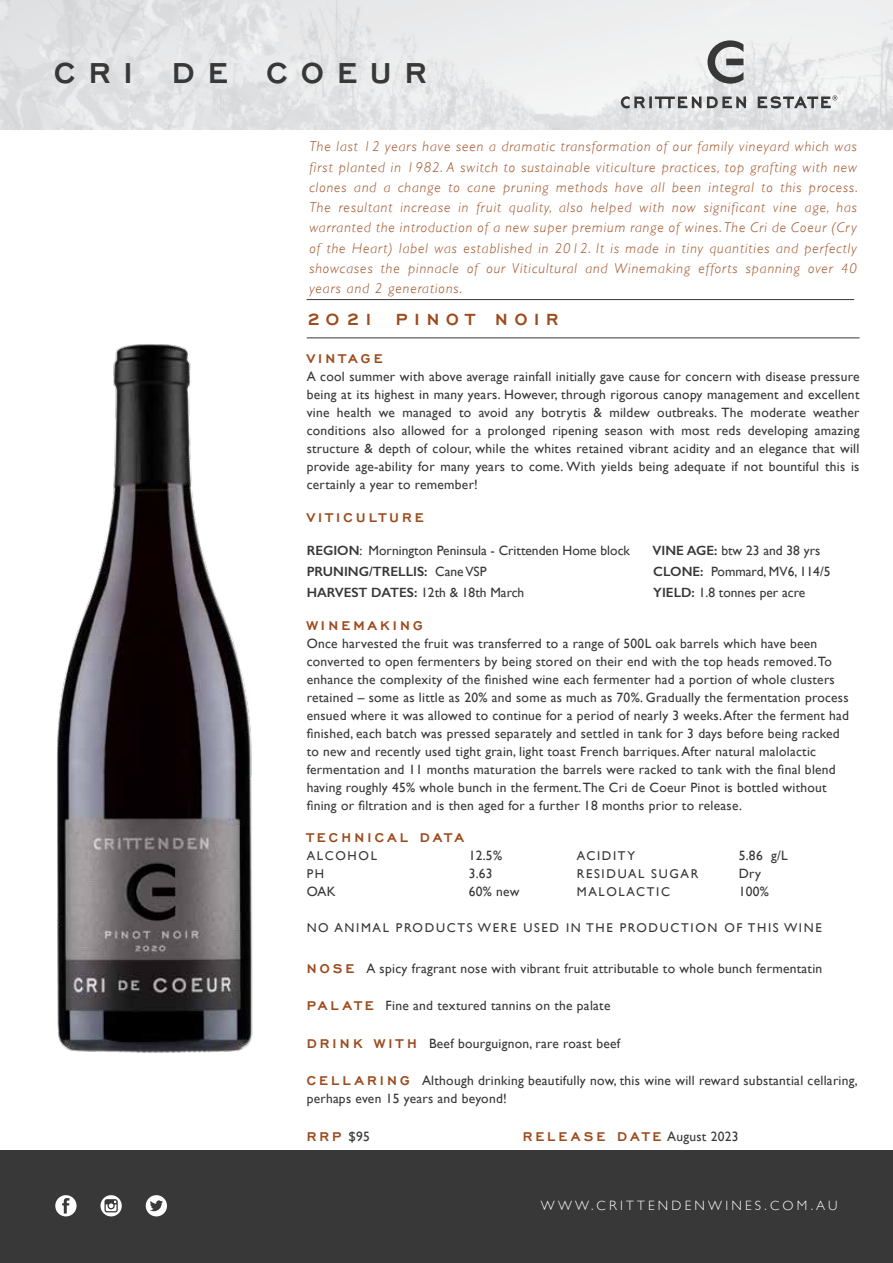
<style>
.page{position:relative;width:893px;height:1263px;background:#fff}
.page>*{position:absolute;margin:0;border:0;box-sizing:border-box;transform-origin:0 0}
.t1{font:700 37.5px "Engravers Gothic";letter-spacing:.36em;color:#383839}
.t2{font:700 21px "Engravers Gothic";letter-spacing:.33em;color:#9c4b1d}
.t3{font:700 16.5px "Engravers Gothic";letter-spacing:.2em;color:#9c4b1d}
.t4{font:italic 300 14.25px/20.2px "Gill Sans";letter-spacing:.07em;color:#9c4b1d;text-align:justify}
.t5{font:13.5px/18px "Gill Sans";letter-spacing:.02em;color:#383839}
.t6{font:13.5px "Gill Sans";color:#383839}
.t7{font:300 13.5px "Gill Sans";letter-spacing:.24em;color:#fff}
.t8{font:600 13.5px "Gill Sans";color:#383839}
.t9{font:12.75px "Gill Sans";letter-spacing:.13em;color:#383839}
.s1{font-weight:600}
.s2{font-weight:400}
.s3{font-family:"Engravers Gothic";font-weight:700;font-size:16.5px;color:#9c4b1d}
.s4{font-family:"Gill Sans";font-weight:400;font-size:13.5px;color:#383839}
</style>
<div class="page">
<img style="left:0;top:0;width:893px;height:130px">
<div style="left:0;top:1150px;width:893px;height:113px;background:#383839"></div>
<svg style="left:146px;top:1195px;width:21px;height:21px"></svg>
<svg style="left:55px;top:1195px;width:22px;height:21px"></svg>
<svg style="left:100px;top:1195px;width:22px;height:21px"></svg>
<svg style="left:621px;top:40px;width:216px;height:68px"></svg>
<hr style="left:307px;top:299px;width:547px;height:1px;background:#383839">
<img style="left:57px;top:344px;width:196px;height:709px">
<hr style="left:307px;top:337px;width:552px;height:1px;background:#383839">
<h1 class="t1" style="left:54px;top:53px;width:374px">CRI DE COEUR</h1>
<p class="t4" style="left:309px;top:137px;width:550px">The last 12 years have seen a dramatic transformation of our family vineyard which was first planted in 1982. A switch to sustainable viticulture practices, top grafting with new clones and a change to cane pruning methods have all been integral to this process.<br>The resultant increase in fruit quality, also helped with now significant vine age, has warranted the introduction of a new super premium range of wines. The Cri de Coeur (Cry of the Heart) label was established in 2012. It is made in tiny quantities and perfectly showcases the pinnacle of our Viticultural and Winemaking efforts spanning over 40 years and 2 generations.</p>
<h2 class="t2" style="left:307px;top:308px;width:253px">2021 PINOT NOIR</h2>
<p class="t3" style="left:307px;top:350px;width:77px">VINTAGE</p>
<p class="t5" style="left:307px;top:368px;width:554px;text-align:justify">A cool summer with above average rainfall initially gave cause for concern with disease pressure being at its highest in many years. However, through rigorous canopy management and excellent vine health we managed to avoid any botrytis &amp; mildew outbreaks. The moderate weather conditions also allowed for a prolonged ripening season with most reds developing amazing structure &amp; depth of colour, while the whites retained vibrant acidity and an elegance that will provide age-ability for many years to come. With yields being adequate if not bountiful this is certainly a year to remember!</p>
<p class="t3" style="left:307px;top:508px;width:118px">VITICULTURE</p>
<p class="t6" style="left:307px;top:543px;width:325px"><span class="s1">REGION</span>: Mornington Peninsula - Crittenden Home block</p>
<p class="t6" style="left:653px;top:543px;width:169px"><span class="s1">VINE AGE:</span> btw 23 and 38 yrs</p>
<p class="t8" style="left:307px;top:564px;width:181px">PRUNING/TRELLIS: <span class="s2">Cane VSP</span></p>
<p class="t6" style="left:653px;top:564px;width:179px"><span class="s1">CLONE:</span> Pommard, MV6, 114/5</p>
<p class="t6" style="left:307px;top:585px;width:219px"><span class="s1">HARVEST DATES:</span> 12th &amp; 18th March</p>
<p class="t6" style="left:653px;top:585px;width:154px"><span class="s1">YIELD:</span> 1.8 tonnes per acre</p>
<p class="t3" style="left:307px;top:616px;width:118px">WINEMAKING</p>
<p class="t5" style="left:307px;top:634px;width:544px">Once harvested the fruit was transferred to a range of 500L oak barrels which have been converted to open fermenters by being stored on their end with the top heads removed. To enhance the complexity of the finished wine each fermenter had a portion of whole clusters retained – some as little as 20% and some as much as 70%. Gradually the fermentation process ensued where it was allowed to continue for a period of nearly 3 weeks. After the ferment had finished, each batch was pressed separately and settled in tank for 3 days before being racked to new and recently used tight grain, light toast French barriques. After natural malolactic fermentation and 11 months maturation the barrels were racked to tank with the final blend having roughly 45% whole bunch in the ferment. The Cri de Coeur Pinot is bottled without fining or filtration and is then aged for a further 18 months prior to release.</p>
<p class="t3" style="left:307px;top:828px;width:159px">TECHNICAL DATA</p>
<p class="t9" style="left:307px;top:848px;width:72px">ALCOHOL</p>
<p class="t5" style="left:469px;top:846px;width:35px">12.5%</p>
<p class="t9" style="left:577px;top:848px;width:60px">ACIDITY</p>
<p class="t5" style="left:739px;top:846px;width:51px">5.86 g/L</p>
<p class="t9" style="left:307px;top:866px;width:19px">PH</p>
<p class="t5" style="left:469px;top:864px;width:26px">3.63</p>
<p class="t9" style="left:577px;top:866px;width:123px">RESIDUAL SUGAR</p>
<p class="t5" style="left:739px;top:864px;width:24px">Dry</p>
<p class="t5" style="left:307px;top:882px;width:30px">OAK</p>
<p class="t5" style="left:469px;top:882px;width:52px">60% new</p>
<p class="t9" style="left:577px;top:884px;width:95px">MALOLACTIC</p>
<p class="t5" style="left:739px;top:882px;width:32px">100%</p>
<p class="t9" style="left:307px;top:920px;width:517px">NO ANIMAL PRODUCTS WERE USED IN THE PRODUCTION OF THIS WINE</p>
<p class="t5" style="left:307px;top:959px;width:517px"><span class="s3">N O S E</span> A spicy fragrant nose with vibrant fruit attributable to whole bunch fermentatin</p>
<p class="t5" style="left:307px;top:996px;width:305px"><span class="s3">PA L AT E</span> Fine and textured tannins on the palate</p>
<p class="t5" style="left:307px;top:1034px;width:315px"><span class="s3">D R I N K W I T H</span> Beef bourguignon, rare roast beef</p>
<p class="t5" style="left:307px;top:1071px;width:553px"><span class="s3">C E L L A R I N G</span> Although drinking beautifully now, this wine will reward substantial cellaring, perhaps even 15 years and beyond!</p>
<p class="t3" style="left:307px;top:1127px;width:65px">RRP <span class="s4">$95</span></p>
<p class="t3" style="left:523px;top:1127px;width:217px">RELEASE DATE <span class="s4">August 2023</span></p>
<p class="t7" style="left:541px;top:1195px;width:298px">WWW.CRITTENDENWINES.COM.AU</p>
</div>
